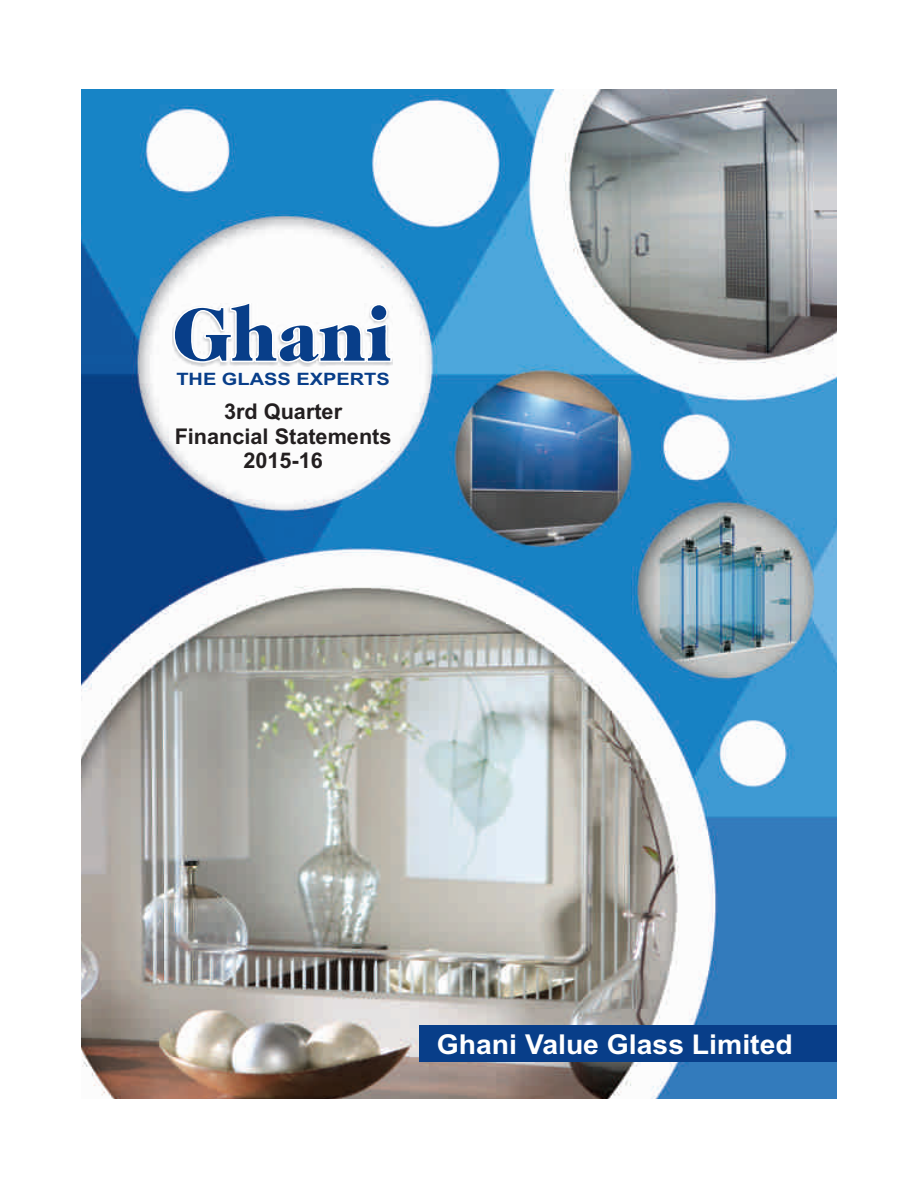
<style>
.page{position:relative;width:918px;height:1188px;background:#fff}
.page>*{position:absolute;margin:0;border:0;box-sizing:border-box;transform-origin:0 0}
.t1{font:700 27.45px "Arial";color:#fff}
.t2{font:700 21.6px/24.2px "Arial";color:#231f20;text-align:center}
.t3{font:700 17.1px "Arial";color:#083e89;scale:1.17 1}
</style>
<div class="page">
<img style="left:81px;top:90px;width:756px;height:1008px">
<div style="left:419px;top:1026px;width:418px;height:36px;background:#083e89"></div>
<img style="left:173px;top:304px;width:220px;height:62px">
<svg style="left:173px;top:302px;width:219px;height:63px"></svg>
<p class="t3" style="left:176px;top:373px;width:184px">THE GLASS EXPERTS</p>
<p class="t2" style="left:175px;top:402px;width:218px">3rd Quarter<br>Financial Statements<br>2015-16</p>
<p class="t1" style="left:437px;top:1034px;width:357px">Ghani Value Glass Limited</p>
</div>
